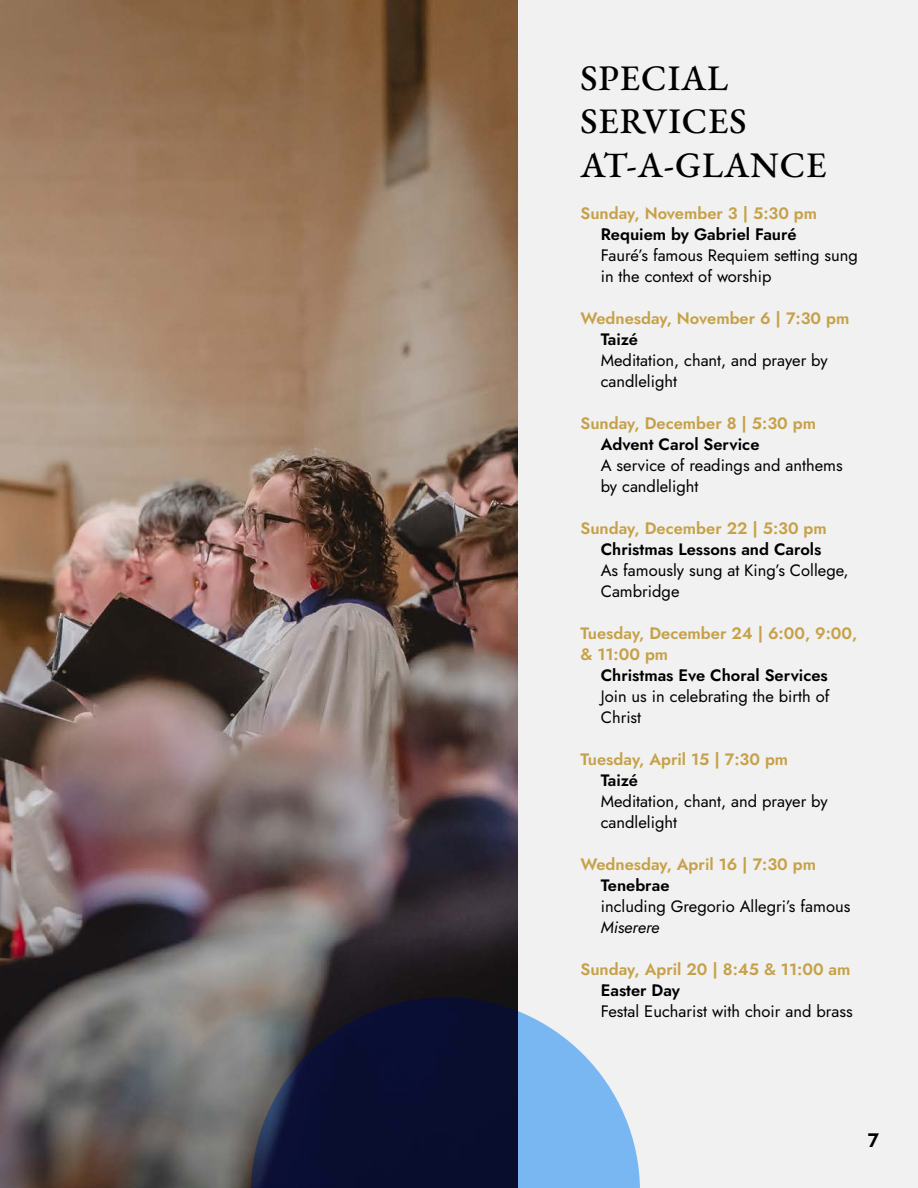
<style>
.page{position:relative;width:918px;height:1188px;background:#fff}
.page>*{position:absolute;margin:0;border:0;box-sizing:border-box;transform-origin:0 0}
.t1{font:36px/43.2px "EB Garamond";letter-spacing:.025em;color:#000}
.t2{font:19.5px "Jost";color:#000}
.t3{font:16.5px/21px "Jost";color:#000}
.t4{font:16.5px/21px "Jost";color:#c6a148}
.t5{font:italic 16.5px "Jost";color:#000}
</style>
<div class="page">
<img style="left:0;top:0;width:518px;height:1188px">
<div style="left:518px;top:0;width:400px;height:1188px;background:#f1f1f1"></div>
<svg style="left:251px;top:997px;width:389px;height:191px;background:#415171"></svg>
<h1 class="t1" style="left:580px;top:57px;width:248px">SPECIAL<br>SERVICES<br>AT-A-GLANCE</h1>
<p class="t4" style="left:580px;top:203px;width:238px">Sunday, November 3 | 5:30 pm</p>
<p class="t3" style="left:601px;top:224px;width:259px">Requiem by Gabriel Fauré<br>Fauré’s famous Requiem setting sung in the context of worship</p>
<p class="t4" style="left:580px;top:308px;width:270px">Wednesday, November 6 | 7:30 pm</p>
<p class="t3" style="left:601px;top:329px;width:228px">Taizé<br>Meditation, chant, and prayer by candlelight</p>
<p class="t4" style="left:580px;top:413px;width:237px">Sunday, December 8 | 5:30 pm</p>
<p class="t3" style="left:601px;top:434px;width:244px">Advent Carol Service<br>A service of readings and anthems by candlelight</p>
<p class="t4" style="left:580px;top:518px;width:248px">Sunday, December 22 | 5:30 pm</p>
<p class="t3" style="left:601px;top:539px;width:249px">Christmas Lessons and Carols<br>As famously sung at King’s College,<br>Cambridge</p>
<p class="t4" style="left:580px;top:623px;width:278px">Tuesday, December 24 | 6:00, 9:00, &amp; 11:00 pm</p>
<p class="t3" style="left:601px;top:665px;width:230px;text-align:justify">Christmas Eve Choral Services Join us in celebrating the birth of Christ</p>
<p class="t4" style="left:580px;top:749px;width:209px">Tuesday, April 15 | 7:30 pm</p>
<p class="t3" style="left:601px;top:770px;width:228px">Taizé<br>Meditation, chant, and prayer by candlelight</p>
<p class="t4" style="left:580px;top:854px;width:237px">Wednesday, April 16 | 7:30 pm</p>
<p class="t3" style="left:601px;top:875px;width:251px">Tenebrae<br>including Gregorio Allegri’s famous</p>
<p class="t5" style="left:601px;top:916px;width:60px">Miserere</p>
<p class="t4" style="left:580px;top:959px;width:271px">Sunday, April 20 | 8:45 &amp; 11:00 am</p>
<p class="t3" style="left:601px;top:980px;width:254px">Easter Day<br>Festal Eucharist with choir and brass</p>
<p class="t2" style="left:868px;top:1127px;width:13px">7</p>
</div>
